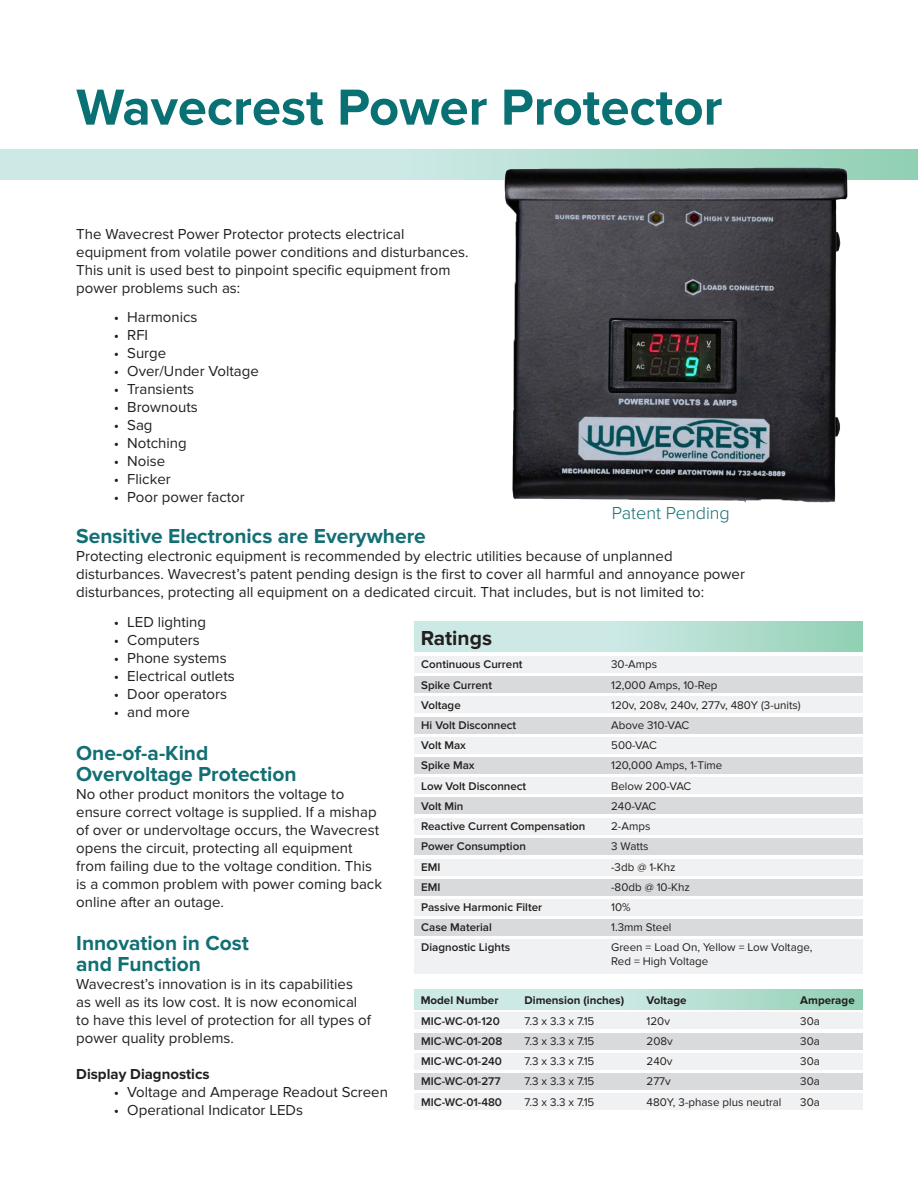
<style>
.page{position:relative;width:918px;height:1188px;background:#fff}
.page>*{position:absolute;margin:0;border:0;box-sizing:border-box;transform-origin:0 0}
.t1{font:700 52.5px "Proxima Nova";color:#097073}
.t2{font:700 21px "Proxima Nova";color:#126f74}
.t3{font:700 21px "Proxima Nova";color:#231f20}
.t4{font:300 18px "Proxima Nova";color:#126f74}
.t5{font:15px/18px "Proxima Nova";color:#231f20}
.t6{font:700 15px "Proxima Nova";color:#231f20}
.t7{font:11.55px "Proxima Nova";color:#231f20}
.t8{font:600 11.55px "Proxima Nova";color:#231f20}
.t9{font:700 11.55px "Proxima Nova";color:#231f20}
</style>
<div class="page">
<div style="left:414px;top:622px;width:448px;height:30px;background:linear-gradient(to right,#dbeff3,#9dd5bd)"></div>
<div style="left:414px;top:990px;width:448px;height:20px;background:linear-gradient(to right,#dbeff3,#9dd5bd)"></div>
<svg style="left:0;top:149px;width:918px;height:30px;background:#c4e5df"></svg>
<img style="left:490px;top:149px;width:362px;height:354px">
<div style="left:414px;top:656px;width:448px;height:17px;background:#f0f1f2"></div>
<div style="left:414px;top:1012px;width:448px;height:17px;background:#f0f1f2"></div>
<div style="left:414px;top:737px;width:448px;height:17px;background:#f0f1f2"></div>
<div style="left:414px;top:1093px;width:448px;height:17px;background:#f0f1f2"></div>
<div style="left:414px;top:696px;width:448px;height:17px;background:#f0f1f2"></div>
<div style="left:414px;top:1053px;width:448px;height:17px;background:#f0f1f2"></div>
<div style="left:414px;top:777px;width:448px;height:17px;background:#f0f1f2"></div>
<div style="left:414px;top:859px;width:448px;height:16px;background:#f0f1f2"></div>
<div style="left:414px;top:818px;width:448px;height:17px;background:#f0f1f2"></div>
<div style="left:414px;top:899px;width:448px;height:17px;background:#f0f1f2"></div>
<div style="left:414px;top:919px;width:448px;height:17px;background:#d9dadc"></div>
<div style="left:414px;top:676px;width:448px;height:17px;background:#d9dadc"></div>
<div style="left:414px;top:1033px;width:448px;height:17px;background:#d9dadc"></div>
<div style="left:414px;top:757px;width:448px;height:17px;background:#d9dadc"></div>
<div style="left:414px;top:838px;width:448px;height:17px;background:#d9dadc"></div>
<div style="left:414px;top:717px;width:448px;height:17px;background:#d9dadc"></div>
<div style="left:414px;top:1073px;width:448px;height:17px;background:#d9dadc"></div>
<div style="left:414px;top:797px;width:448px;height:17px;background:#d9dadc"></div>
<div style="left:414px;top:879px;width:448px;height:17px;background:#d9dadc"></div>
<div style="left:414px;top:939px;width:448px;height:34px;background:#f0f1f2"></div>
<p class="t1" style="left:76px;top:77px;width:648px">Wavecrest Power Protector</p>
<p class="t5" style="left:76px;top:225px;width:394px">The Wavecrest Power Protector protects electrical equipment from volatile power conditions and disturbances.<br>This unit is used best to pinpoint specific equipment from power problems such as:</p>
<p class="t5" style="left:114px;top:309px;width:85px">• Harmonics</p>
<p class="t5" style="left:114px;top:327px;width:36px">• RFI</p>
<p class="t5" style="left:114px;top:345px;width:54px">• Surge</p>
<p class="t5" style="left:114px;top:363px;width:147px">• Over/Under Voltage</p>
<p class="t5" style="left:114px;top:381px;width:82px">• Transients</p>
<p class="t5" style="left:114px;top:399px;width:85px">• Brownouts</p>
<p class="t5" style="left:114px;top:417px;width:40px">• Sag</p>
<p class="t5" style="left:114px;top:435px;width:75px">• Notching</p>
<p class="t5" style="left:114px;top:453px;width:53px">• Noise</p>
<p class="t5" style="left:114px;top:471px;width:58px">• Flicker</p>
<p class="t5" style="left:114px;top:489px;width:133px">• Poor power factor</p>
<p class="t4" style="left:612px;top:502px;width:119px">Patent Pending</p>
<p class="t2" style="left:76px;top:524px;width:351px">Sensitive Electronics are Everywhere</p>
<p class="t5" style="left:76px;top:548px;width:670px">Protecting electronic equipment is recommended by electric utilities because of unplanned disturbances. Wavecrest’s patent pending design is the first to cover all harmful and annoyance power disturbances, protecting all equipment on a dedicated circuit. That includes, but is not limited to:</p>
<p class="t5" style="left:114px;top:613px;width:94px">• LED lighting</p>
<p class="t5" style="left:114px;top:631px;width:87px">• Computers</p>
<p class="t5" style="left:114px;top:649px;width:114px">• Phone systems</p>
<p class="t5" style="left:114px;top:667px;width:123px">• Electrical outlets</p>
<p class="t5" style="left:114px;top:685px;width:115px">• Door operators</p>
<p class="t5" style="left:114px;top:703px;width:78px">• and more</p>
<p class="t2" style="left:76px;top:741px;width:134px">One-of-a-Kind</p>
<p class="t2" style="left:76px;top:762px;width:222px">Overvoltage Protection</p>
<p class="t5" style="left:76px;top:785px;width:307px">No other product monitors the voltage to ensure correct voltage is supplied. If a mishap of over or undervoltage occurs, the Wavecrest opens the circuit, protecting all equipment from failing due to the voltage condition. This is a common problem with power coming back online after an outage.</p>
<p class="t2" style="left:76px;top:931px;width:174px">Innovation in Cost</p>
<p class="t2" style="left:76px;top:952px;width:126px">and Function</p>
<p class="t5" style="left:76px;top:976px;width:296px">Wavecrest’s innovation is in its capabilities as well as its low cost. It is now economical to have this level of protection for all types of power quality problems.</p>
<p class="t6" style="left:76px;top:1065px;width:135px">Display Diagnostics</p>
<p class="t5" style="left:114px;top:1084px;width:276px">• Voltage and Amperage Readout Screen</p>
<p class="t5" style="left:114px;top:1102px;width:191px">• Operational Indicator LEDs</p>
<p class="t3" style="left:421px;top:626px;width:73px">Ratings</p>
<p class="t8" style="left:421px;top:658px;width:103px">Continuous Current</p>
<p class="t8" style="left:421px;top:678px;width:72px">Spike Current</p>
<p class="t8" style="left:421px;top:698px;width:41px">Voltage</p>
<p class="t8" style="left:421px;top:719px;width:97px">Hi Volt Disconnect</p>
<p class="t8" style="left:421px;top:739px;width:46px">Volt Max</p>
<p class="t8" style="left:421px;top:759px;width:55px">Spike Max</p>
<p class="t8" style="left:421px;top:779px;width:107px">Low Volt Disconnect</p>
<p class="t8" style="left:421px;top:799px;width:44px">Volt Min</p>
<p class="t8" style="left:421px;top:820px;width:166px">Reactive Current Compensation</p>
<p class="t8" style="left:421px;top:840px;width:106px">Power Consumption</p>
<p class="t8" style="left:421px;top:860px;width:21px">EMI</p>
<p class="t8" style="left:421px;top:880px;width:21px">EMI</p>
<p class="t8" style="left:421px;top:901px;width:122px">Passive Harmonic Filter</p>
<p class="t8" style="left:421px;top:921px;width:72px">Case Material</p>
<p class="t8" style="left:421px;top:941px;width:90px">Diagnostic Lights</p>
<p class="t7" style="left:611px;top:658px;width:47px">30-Amps</p>
<p class="t7" style="left:611px;top:678px;width:108px">12,000 Amps, 10-Rep</p>
<p class="t7" style="left:611px;top:698px;width:191px">120v, 208v, 240v, 277v, 480Y (3-units)</p>
<p class="t7" style="left:611px;top:719px;width:80px">Above 310-VAC</p>
<p class="t7" style="left:611px;top:739px;width:47px">500-VAC</p>
<p class="t7" style="left:611px;top:759px;width:113px">120,000 Amps, 1-Time</p>
<p class="t7" style="left:611px;top:779px;width:82px">Below 200-VAC</p>
<p class="t7" style="left:611px;top:799px;width:47px">240-VAC</p>
<p class="t7" style="left:611px;top:820px;width:41px">2-Amps</p>
<p class="t7" style="left:611px;top:840px;width:39px">3 Watts</p>
<p class="t7" style="left:611px;top:860px;width:66px">-3db @ 1-Khz</p>
<p class="t7" style="left:611px;top:880px;width:80px">-80db @ 10-Khz</p>
<p class="t7" style="left:611px;top:901px;width:21px">10%</p>
<p class="t7" style="left:611px;top:921px;width:62px">1.3mm Steel</p>
<p class="t7" style="left:611px;top:941px;width:203px">Green = Load On, Yellow = Low Voltage,</p>
<p class="t7" style="left:611px;top:955px;width:99px">Red = High Voltage</p>
<p class="t9" style="left:421px;top:993px;width:79px">Model Number</p>
<p class="t9" style="left:525px;top:993px;width:101px">Dimension (inches)</p>
<p class="t9" style="left:647px;top:993px;width:42px">Voltage</p>
<p class="t9" style="left:800px;top:993px;width:56px">Amperage</p>
<p class="t8" style="left:421px;top:1014px;width:80px">MIC-WC-01-120</p>
<p class="t8" style="left:421px;top:1034px;width:82px">MIC-WC-01-208</p>
<p class="t8" style="left:421px;top:1055px;width:82px">MIC-WC-01-240</p>
<p class="t8" style="left:421px;top:1075px;width:81px">MIC-WC-01-277</p>
<p class="t8" style="left:421px;top:1095px;width:82px">MIC-WC-01-480</p>
<p class="t7" style="left:525px;top:1014px;width:71px">7.3 x 3.3 x 7.15</p>
<p class="t7" style="left:525px;top:1035px;width:71px">7.3 x 3.3 x 7.15</p>
<p class="t7" style="left:525px;top:1055px;width:71px">7.3 x 3.3 x 7.15</p>
<p class="t7" style="left:525px;top:1075px;width:71px">7.3 x 3.3 x 7.15</p>
<p class="t7" style="left:525px;top:1095px;width:71px">7.3 x 3.3 x 7.15</p>
<p class="t7" style="left:647px;top:1014px;width:25px">120v</p>
<p class="t7" style="left:647px;top:1035px;width:28px">208v</p>
<p class="t7" style="left:647px;top:1055px;width:27px">240v</p>
<p class="t7" style="left:647px;top:1075px;width:26px">277v</p>
<p class="t7" style="left:647px;top:1095px;width:137px">480Y, 3-phase plus neutral</p>
<p class="t7" style="left:800px;top:1014px;width:21px">30a</p>
<p class="t7" style="left:800px;top:1035px;width:21px">30a</p>
<p class="t7" style="left:800px;top:1055px;width:21px">30a</p>
<p class="t7" style="left:800px;top:1075px;width:21px">30a</p>
<p class="t7" style="left:800px;top:1095px;width:21px">30a</p>
</div>
